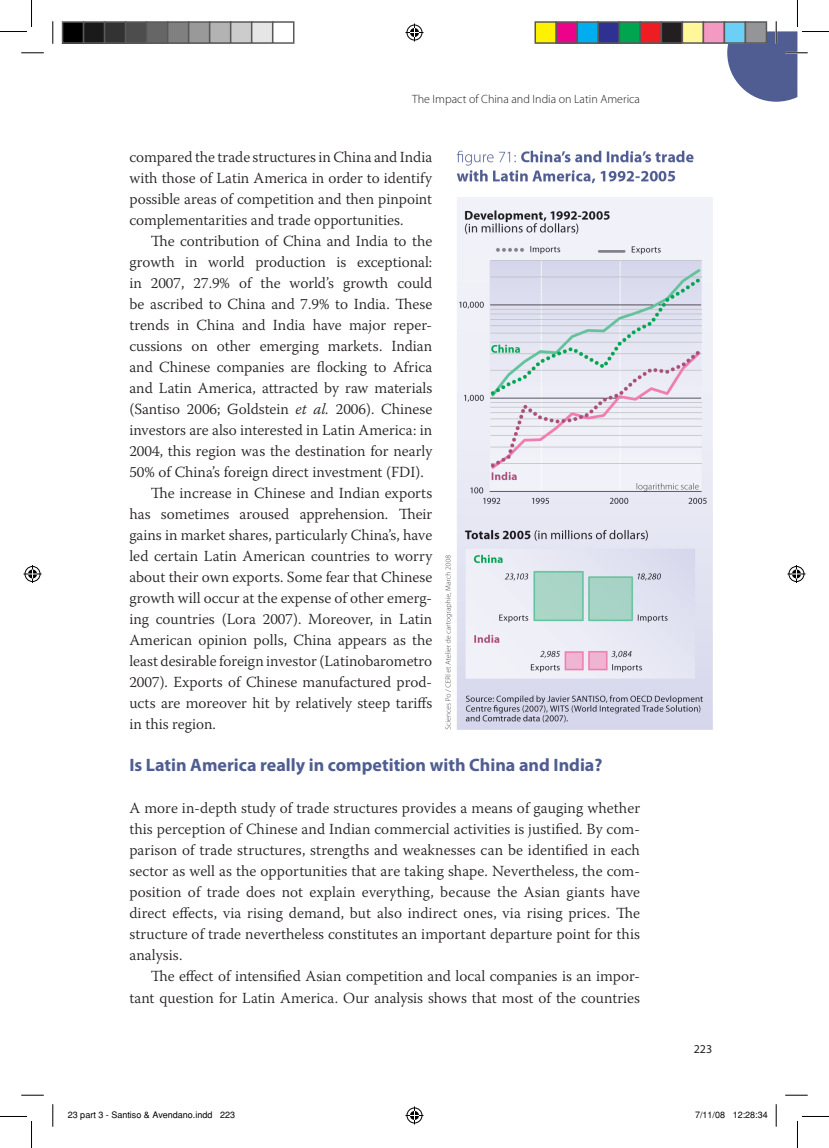
<style>
.page{position:relative;width:829px;height:1148px;background:#fff}
.page>*{position:absolute;margin:0;border:0;box-sizing:border-box;transform-origin:0 0}
.t1{font:700 18px "Myriad Pro";color:#4f5d92}
.t2{font:300 15.3px/21px "Warnock Pro";color:#231f20;text-align:justify}
.t3{font:300 12px "Myriad Pro";color:#231f20}
.t4{font:12px "Myriad Pro";color:#231f20}
.t5{font:9px "Helvetica";color:#000}
.s1{font-style:italic}
</style>
<div class="page">
<img style="left:445px;top:151px;width:267px;height:578px">
<svg style="left:21px;top:53px;width:23px;height:1px"></svg>
<svg style="left:21px;top:1094px;width:23px;height:1px"></svg>
<svg style="left:785px;top:1094px;width:22px;height:1px"></svg>
<svg style="left:53px;top:21px;width:1px;height:23px"></svg>
<svg style="left:53px;top:1104px;width:1px;height:22px"></svg>
<svg style="left:775px;top:1104px;width:1px;height:22px"></svg>
<svg style="left:0;top:0;width:32px;height:32px"></svg>
<svg style="left:0;top:1116px;width:32px;height:31px"></svg>
<svg style="left:727px;top:0;width:101px;height:102px"></svg>
<svg style="left:797px;top:1116px;width:31px;height:31px"></svg>
<svg style="left:405px;top:24px;width:18px;height:18px"></svg>
<svg style="left:405px;top:1106px;width:18px;height:18px"></svg>
<svg style="left:24px;top:565px;width:18px;height:18px"></svg>
<svg style="left:787px;top:565px;width:18px;height:18px"></svg>
<div style="left:63px;top:22px;width:21px;height:21px;background:#000"></div>
<div style="left:62px;top:21px;width:22px;height:23px;border:2px solid #595959"></div>
<div style="left:84px;top:22px;width:21px;height:21px;background:#1a1a1a"></div>
<div style="left:83px;top:21px;width:22px;height:23px;border:2px solid #595959"></div>
<div style="left:105px;top:22px;width:21px;height:21px;background:#333"></div>
<div style="left:104px;top:21px;width:22px;height:23px;border:2px solid #595959"></div>
<div style="left:126px;top:22px;width:21px;height:21px;background:#4d4d4d"></div>
<div style="left:125px;top:21px;width:22px;height:23px;border:2px solid #595959"></div>
<div style="left:147px;top:22px;width:21px;height:21px;background:#666"></div>
<div style="left:146px;top:21px;width:22px;height:23px;border:2px solid #595959"></div>
<div style="left:168px;top:22px;width:21px;height:21px;background:#808080"></div>
<div style="left:167px;top:21px;width:22px;height:23px;border:2px solid #595959"></div>
<div style="left:189px;top:22px;width:21px;height:21px;background:#999"></div>
<div style="left:188px;top:21px;width:22px;height:23px;border:2px solid #595959"></div>
<div style="left:210px;top:22px;width:21px;height:21px;background:#b3b3b3"></div>
<div style="left:209px;top:21px;width:22px;height:23px;border:2px solid #595959"></div>
<div style="left:231px;top:22px;width:21px;height:21px;background:#ccc"></div>
<div style="left:230px;top:21px;width:22px;height:23px;border:2px solid #595959"></div>
<div style="left:252px;top:22px;width:21px;height:21px;background:#e6e6e6"></div>
<div style="left:251px;top:21px;width:22px;height:23px;border:2px solid #595959"></div>
<div style="left:272px;top:21px;width:22px;height:23px;border:2px solid #595959"></div>
<div style="left:535px;top:22px;width:21px;height:21px;background:#fff101"></div>
<div style="left:534px;top:21px;width:23px;height:23px;border:2px solid #595959"></div>
<div style="left:556px;top:22px;width:21px;height:21px;background:#ed028c"></div>
<div style="left:555px;top:21px;width:23px;height:23px;border:2px solid #595959"></div>
<div style="left:577px;top:22px;width:21px;height:21px;background:#00aeef"></div>
<div style="left:576px;top:21px;width:23px;height:23px;border:2px solid #595959"></div>
<div style="left:598px;top:22px;width:21px;height:21px;background:#2e3092"></div>
<div style="left:597px;top:21px;width:23px;height:23px;border:2px solid #595959"></div>
<div style="left:619px;top:22px;width:21px;height:21px;background:#00a54f"></div>
<div style="left:618px;top:21px;width:23px;height:23px;border:2px solid #595959"></div>
<div style="left:640px;top:22px;width:21px;height:21px;background:#ee1d23"></div>
<div style="left:639px;top:21px;width:23px;height:23px;border:2px solid #595959"></div>
<div style="left:661px;top:22px;width:21px;height:21px;background:#231f20"></div>
<div style="left:660px;top:21px;width:23px;height:23px;border:2px solid #595959"></div>
<div style="left:682px;top:22px;width:21px;height:21px;background:#fff79a"></div>
<div style="left:681px;top:21px;width:23px;height:23px;border:2px solid #595959"></div>
<div style="left:703px;top:22px;width:21px;height:21px;background:#f499c2"></div>
<div style="left:702px;top:21px;width:23px;height:23px;border:2px solid #595959"></div>
<div style="left:724px;top:22px;width:21px;height:21px;background:#6bcff6"></div>
<div style="left:723px;top:21px;width:23px;height:23px;border:2px solid #595959"></div>
<div style="left:745px;top:22px;width:21px;height:21px;background:#939598"></div>
<div style="left:744px;top:21px;width:23px;height:23px;border:2px solid #595959"></div>
<p class="t3" style="left:412px;top:92px;width:229px">The Impact of China and India on Latin America</p>
<p class="t2" style="left:129px;top:146px;width:304px">compared the trade structures in China and India with those of Latin America in order to identify possible areas of competition and then pinpoint complementarities and trade opportunities.</p>
<p class="t2" style="left:129px;top:230px;width:304px;text-indent:21px">The contribution of China and India to the growth in world production is exceptional: in 2007, 27.9% of the world’s growth could be ascribed to China and 7.9% to India. These trends in China and India have major reper&shy;cussions on other emerging markets. Indian and Chinese companies are flocking to Africa and Latin America, attracted by raw materials (Santiso 2006; Goldstein <span class="s1">et al.</span> 2006). Chinese investors are also interested in Latin America: in 2004, this region was the destination for nearly 50% of China’s foreign direct investment (FDI).</p>
<p class="t2" style="left:129px;top:482px;width:304px;text-indent:21px">The increase in Chinese and Indian exports has sometimes aroused apprehension. Their gains in market shares, particularly China’s, have led certain Latin American countries to worry about their own exports. Some fear that Chinese growth will occur at the expense of other emerg&shy;ing countries (Lora 2007). Moreover, in Latin American opinion polls, China appears as the least desirable foreign investor (Latinobarometro 2007). Exports of Chinese manufactured prod&shy;ucts are moreover hit by relatively steep tariffs in this region.</p>
<p class="t1" style="left:129px;top:753px;width:474px">Is Latin America really in competition with China and India?</p>
<p class="t2" style="left:129px;top:797px;width:512px">A more in-depth study of trade structures provides a means of gauging whether this perception of Chinese and Indian commercial activities is justified. By com&shy;parison of trade structures, strengths and weaknesses can be identified in each sector as well as the opportunities that are taking shape. Nevertheless, the com&shy;position of trade does not explain everything, because the Asian giants have direct effects, via rising demand, but also indirect ones, via rising prices. The structure of trade nevertheless constitutes an important departure point for this analysis.</p>
<p class="t2" style="left:129px;top:965px;width:512px;text-align:right">The effect of intensified Asian competition and local companies is an impor&shy;tant question for Latin America. Our analysis shows that most of the countries</p>
<p class="t4" style="left:693px;top:1041px;width:20px">223</p>
<p class="t5" style="left:68px;top:1108px;width:169px">23 part 3 - Santiso &amp; Avendano.indd 223</p>
<p class="t5" style="left:695px;top:1108px;width:74px">7/11/08 12:28:34</p>
</div>
